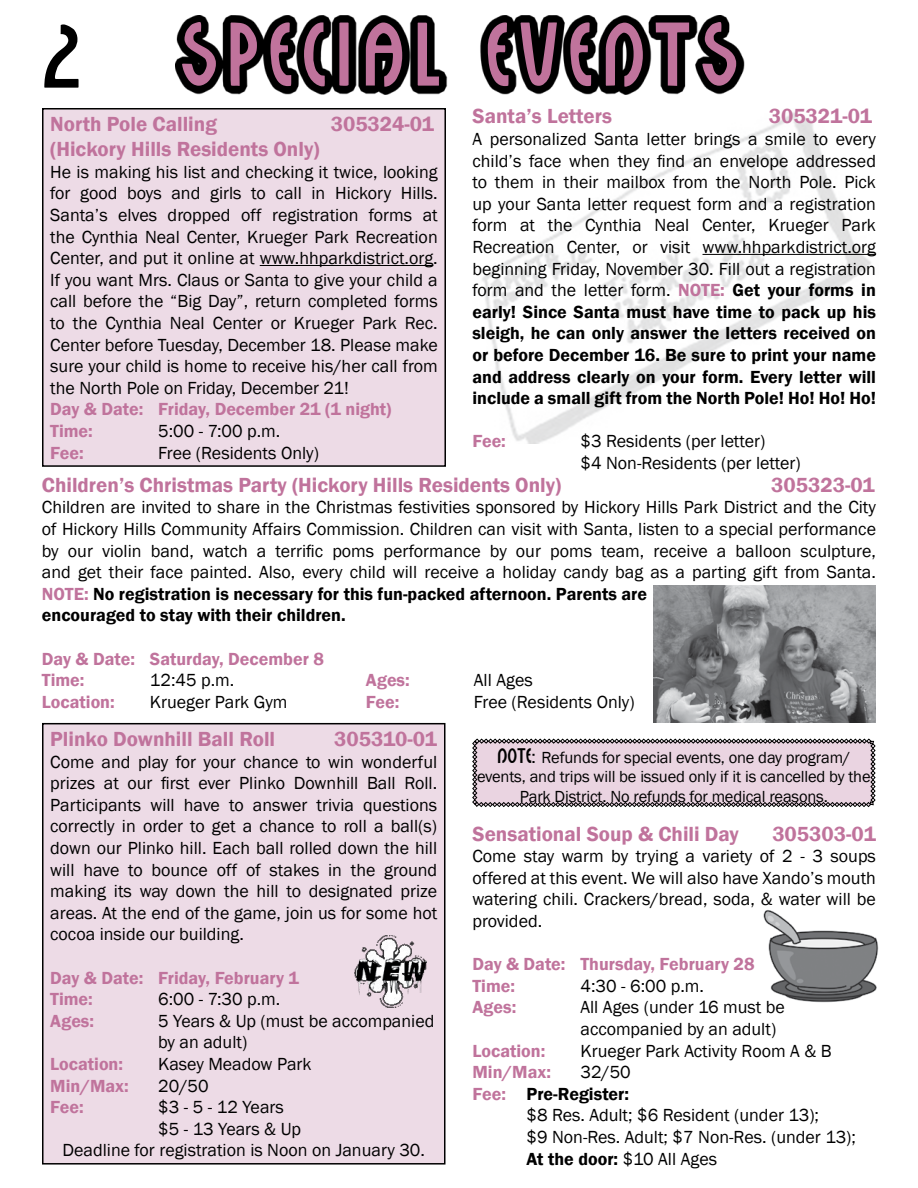
<style>
.page{position:relative;width:918px;height:1188px;background:#fff}
.page>*{position:absolute;margin:0;border:0;box-sizing:border-box;transform-origin:0 0}
.t1{font:90px "Sceptre";letter-spacing:.09em;color:#c0739c}
.t2{font:90px "Sceptre";color:#000}
.t3{font:600 21px "Franklin Gothic";color:#c0739c}
.t4{font:18px/21.6px "Franklin Gothic";color:#000}
.t5{font:600 18px/21.6px "Franklin Gothic";color:#c0739c}
.t6{font:600 18px "Franklin Gothic";color:#000}
.t7{font:16.5px/19.5px "Franklin Gothic";letter-spacing:-.01em;color:#000;text-align:center}
.s1{font-weight:600;color:#c0739c}
.s2{font-weight:600}
.s3{font-family:"Sceptre";font-size:21px}
.s4{color:#c0739c}
.s5{font-weight:400}
</style>
<div class="page">
<img style="left:763px;top:910px;width:116px;height:93px">
<img style="left:482px;top:112px;width:394px;height:331px">
<hr style="left:703px;top:254px;width:173px;height:1px;background:#000">
<div style="left:43px;top:109px;width:402px;height:357px;background:#eddbe6"></div>
<hr style="left:260px;top:265px;width:173px;height:1px;background:#000">
<div style="left:42px;top:108px;width:404px;height:359px;border:2px solid #000"></div>
<img style="left:654px;top:585px;width:221px;height:138px">
<div style="left:43px;top:724px;width:402px;height:440px;background:#eddbe6"></div>
<div style="left:42px;top:723px;width:404px;height:442px;border:2px solid #000"></div>
<svg style="left:175px;top:15px;width:569px;height:80px;fill:#000"></svg>
<img style="left:354px;top:935px;width:72px;height:72px">
<svg style="left:472px;top:739px;width:404px;height:68px;background:#d8c4d0"></svg>
<h1 class="t2" style="left:42px;top:9px;width:41px">2</h1>
<h1 class="t1" style="left:180px;top:7px;width:560px">SPECIAL EVENTS</h1>
<p class="t3" style="left:50px;top:111px;width:168px">North Pole Calling</p>
<p class="t3" style="left:331px;top:111px;width:105px">305324-01</p>
<p class="t3" style="left:50px;top:136px;width:271px">(Hickory Hills Residents Only)</p>
<p class="t4" style="left:50px;top:161px;width:389px;text-align:justify">He is making his list and checking it twice, looking for good boys and girls to call in Hickory Hills.<br>Santa’s elves dropped off registration forms at the Cynthia Neal Center, Krueger Park Recreation Center, and put it online at www.hhparkdistrict.org.<br>If you want Mrs. Claus or Santa to give your child a call before the “Big Day”, return completed forms to the Cynthia Neal Center or Krueger Park Rec.<br>Center before Tuesday, December 18. Please make sure your child is home to receive his/her call from the North Pole on Friday, December 21!</p>
<p class="t5" style="left:50px;top:399px;width:343px">Day &amp; Date: Friday, December 21 (1 night)<br>Time:</p>
<p class="t4" style="left:158px;top:421px;width:124px">5:00 - 7:00 p.m.</p>
<p class="t5" style="left:50px;top:442px;width:35px">Fee:</p>
<p class="t4" style="left:158px;top:442px;width:162px">Free (Residents Only)</p>
<p class="t3" style="left:472px;top:104px;width:141px">Santa’s Letters</p>
<p class="t3" style="left:769px;top:104px;width:105px">305321-01</p>
<p class="t4" style="left:472px;top:129px;width:405px;text-align:justify">A personalized Santa letter brings a smile to every child’s face when they find an envelope addressed to them in their mailbox from the North Pole. Pick up your Santa letter request form and a registration form at the Cynthia Neal Center, Krueger Park Recreation Center, or visit www.hhparkdistrict.org beginning Friday, November 30. Fill out a registration form and the letter form. <span class="s1">NOTE:</span> <span class="s2">Get your forms in early! Since Santa must have time to pack up his sleigh, he can only answer the letters received on or before December 16. Be sure to print your name and address clearly on your form. Every letter will include a small gift from the North Pole! Ho! Ho! Ho!</span></p>
<p class="t5" style="left:472px;top:431px;width:35px">Fee:</p>
<p class="t4" style="left:580px;top:431px;width:222px">$3 Residents (per letter)<br>$4 Non-Residents (per letter)</p>
<p class="t3" style="left:42px;top:472px;width:521px">Children’s Christmas Party (Hickory Hills Residents Only)</p>
<p class="t3" style="left:771px;top:472px;width:105px">305323-01</p>
<p class="t4" style="left:42px;top:497px;width:836px">Children are invited to share in the Christmas festivities sponsored by Hickory Hills Park District and the City of Hickory Hills Community Affairs Commission. Children can visit with Santa, listen to a special performance by our violin band, watch a terrific poms performance by our poms team, receive a balloon sculpture, and get their face painted. Also, every child will receive a holiday candy bag as a parting gift from Santa.<br><span class="s1">NOTE:</span> <span class="s2">No registration is necessary for this fun-packed afternoon. Parents are<br>encouraged to stay with their children.</span></p>
<p class="t5" style="left:42px;top:648px;width:284px">Day &amp; Date: Saturday, December 8<br>Time:</p>
<p class="t4" style="left:150px;top:670px;width:86px">12:45 p.m.</p>
<p class="t5" style="left:366px;top:670px;width:45px">Ages:</p>
<p class="t4" style="left:474px;top:670px;width:60px">All Ages</p>
<p class="t5" style="left:42px;top:691px;width:74px">Location:</p>
<p class="t4" style="left:150px;top:691px;width:139px">Krueger Park Gym</p>
<p class="t5" style="left:366px;top:691px;width:35px">Fee:</p>
<p class="t4" style="left:474px;top:691px;width:162px">Free (Residents Only)</p>
<p class="t3" style="left:50px;top:726px;width:226px">Plinko Downhill Ball Roll</p>
<p class="t3" style="left:334px;top:726px;width:105px">305310-01</p>
<p class="t4" style="left:50px;top:751px;width:389px;text-align:justify">Come and play for your chance to win wonderful prizes at our first ever Plinko Downhill Ball Roll.<br>Participants will have to answer trivia questions correctly in order to get a chance to roll a ball(s) down our Plinko hill. Each ball rolled down the hill will have to bounce off of stakes in the ground making its way down the hill to designated prize areas. At the end of the game, join us for some hot cocoa inside our building.</p>
<p class="t5" style="left:50px;top:967px;width:250px">Day &amp; Date: Friday, February 1<br>Time:</p>
<p class="t4" style="left:158px;top:989px;width:124px">6:00 - 7:30 p.m.</p>
<p class="t5" style="left:50px;top:1010px;width:45px">Ages:</p>
<p class="t4" style="left:158px;top:1010px;width:278px">5 Years &amp; Up (must be accompanied by an adult)</p>
<p class="t5" style="left:50px;top:1053px;width:74px">Location:</p>
<p class="t4" style="left:158px;top:1053px;width:155px">Kasey Meadow Park</p>
<p class="t5" style="left:50px;top:1075px;width:80px">Min/Max:</p>
<p class="t4" style="left:158px;top:1075px;width:52px">20/50</p>
<p class="t5" style="left:50px;top:1097px;width:35px">Fee:</p>
<p class="t4" style="left:158px;top:1097px;width:127px">$3 - 5 - 12 Years</p>
<p class="t4" style="left:158px;top:1118px;width:144px">$5 - 13 Years &amp; Up</p>
<p class="t4" style="left:63px;top:1140px;width:364px">Deadline for registration is Noon on January 30.</p>
<p class="t7" style="left:477px;top:748px;width:395px"><span class="s3">NOTE:</span> Refunds for special events, one day program/ events, and trips will be issued only if it is cancelled by the<br>Park District. No refunds for medical reasons.</p>
<p class="t3" style="left:472px;top:821px;width:268px">Sensational Soup &amp; Chili Day</p>
<p class="t3" style="left:772px;top:821px;width:105px">305303-01</p>
<p class="t4" style="left:472px;top:846px;width:405px;text-align:justify">Come stay warm by trying a variety of 2 - 3 soups offered at this event. We will also have Xando’s mouth watering chili. Crackers/bread, soda, &amp; water will be provided.</p>
<p class="t5" style="left:472px;top:954px;width:284px">Day &amp; Date: Thursday, February 28<br>Time:</p>
<p class="t4" style="left:580px;top:975px;width:125px">4:30 - 6:00 p.m.</p>
<p class="t5" style="left:472px;top:997px;width:45px">Ages:</p>
<p class="t4" style="left:580px;top:997px;width:206px">All Ages (under 16 must be accompanied by an adult)</p>
<p class="t5" style="left:472px;top:1040px;width:74px">Location:</p>
<p class="t4" style="left:580px;top:1040px;width:253px">Krueger Park Activity Room A &amp; B</p>
<p class="t5" style="left:472px;top:1062px;width:80px">Min/Max:</p>
<p class="t4" style="left:580px;top:1062px;width:52px">32/50</p>
<p class="t6" style="left:472px;top:1083px;width:158px"><span class="s4">Fee:</span> Pre-Register:</p>
<p class="t4" style="left:526px;top:1105px;width:294px">$8 Res. Adult; $6 Resident (under 13);</p>
<p class="t4" style="left:526px;top:1127px;width:331px">$9 Non-Res. Adult; $7 Non-Res. (under 13);</p>
<p class="t6" style="left:526px;top:1147px;width:192px">At the door: <span class="s5">$10 All Ages</span></p>
</div>
